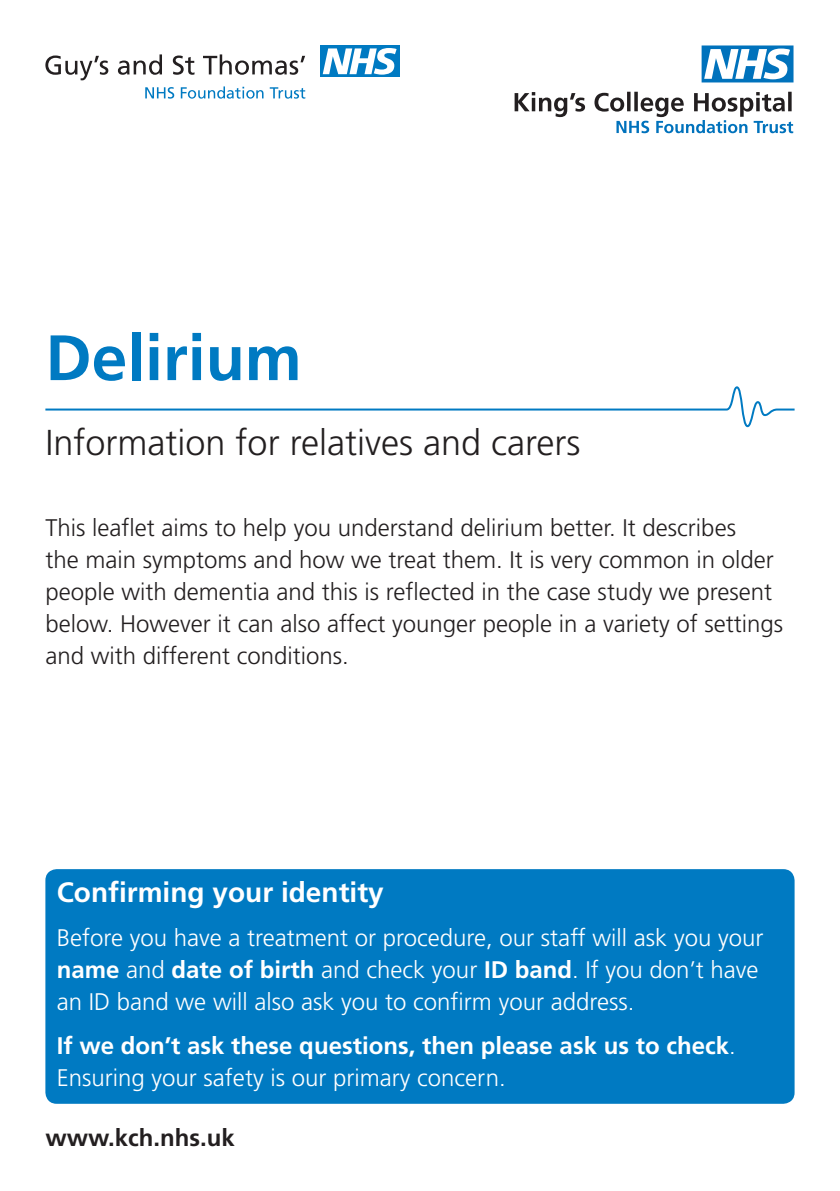
<style>
.page{position:relative;width:840px;height:1191px;background:#fff}
.page>*{position:absolute;margin:0;border:0;box-sizing:border-box;transform-origin:0 0}
.t1{font:700 64px "Frutiger";color:#007ac2}
.t2{font:300 36px "Frutiger";color:#231f20}
.t3{font:700 28px "Frutiger";color:#fff}
.t4{font:300 24px/32px "Frutiger";color:#231f20}
.t5{font:300 24px/32px "Frutiger";color:#fff}
.t6{font:700 24px/32px "Frutiger";color:#fff}
.t7{font:700 24px "Frutiger";color:#231f20}
.s1{font-weight:700}
.s2{font-weight:300}
</style>
<div class="page">
<svg style="left:45px;top:386px;width:750px;height:42px"></svg>
<div style="left:45px;top:869px;width:749px;height:234px;background:#007ac2;border-radius:11px"></div>
<svg style="left:514px;top:92px;width:278px;height:41px"></svg>
<svg style="left:701px;top:45px;width:92px;height:37px"></svg>
<div style="left:320px;top:45px;width:79px;height:32px;background:#007ac2"></div>
<svg style="left:322px;top:48px;width:74px;height:27px"></svg>
<svg style="left:145px;top:87px;width:29px;height:12px"></svg>
<svg style="left:181px;top:86px;width:82px;height:13px"></svg>
<svg style="left:269px;top:87px;width:36px;height:12px"></svg>
<svg style="left:45px;top:55px;width:63px;height:25px"></svg>
<svg style="left:118px;top:54px;width:44px;height:21px"></svg>
<svg style="left:173px;top:55px;width:21px;height:20px"></svg>
<svg style="left:203px;top:54px;width:102px;height:21px"></svg>
<h1 class="t1" style="left:45px;top:320px;width:258px">Delirium</h1>
<h2 class="t2" style="left:45px;top:422px;width:536px">Information for relatives and carers</h2>
<p class="t4" style="left:45px;top:512px;width:738px">This leaflet aims to help you understand delirium better. It describes<br>the main symptoms and how we treat them. It is very common in older people with dementia and this is reflected in the case study we present below. However it can also affect younger people in a variety of settings and with different conditions.</p>
<p class="t3" style="left:57px;top:876px;width:328px">Confirming your identity</p>
<p class="t5" style="left:57px;top:922px;width:707px">Before you have a treatment or procedure, our staff will ask you your <span class="s1">name</span> and <span class="s1">date of birth</span> and check your <span class="s1">ID band</span>. If you don’t have an ID band we will also ask you to confirm your address.</p>
<p class="t6" style="left:57px;top:1029px;width:680px">If we don’t ask these questions, then please ask us to check<span class="s2">.<br>Ensuring your safety is our primary concern.</span></p>
<p class="t7" style="left:45px;top:1123px;width:191px">www.kch.nhs.uk</p>
</div>
